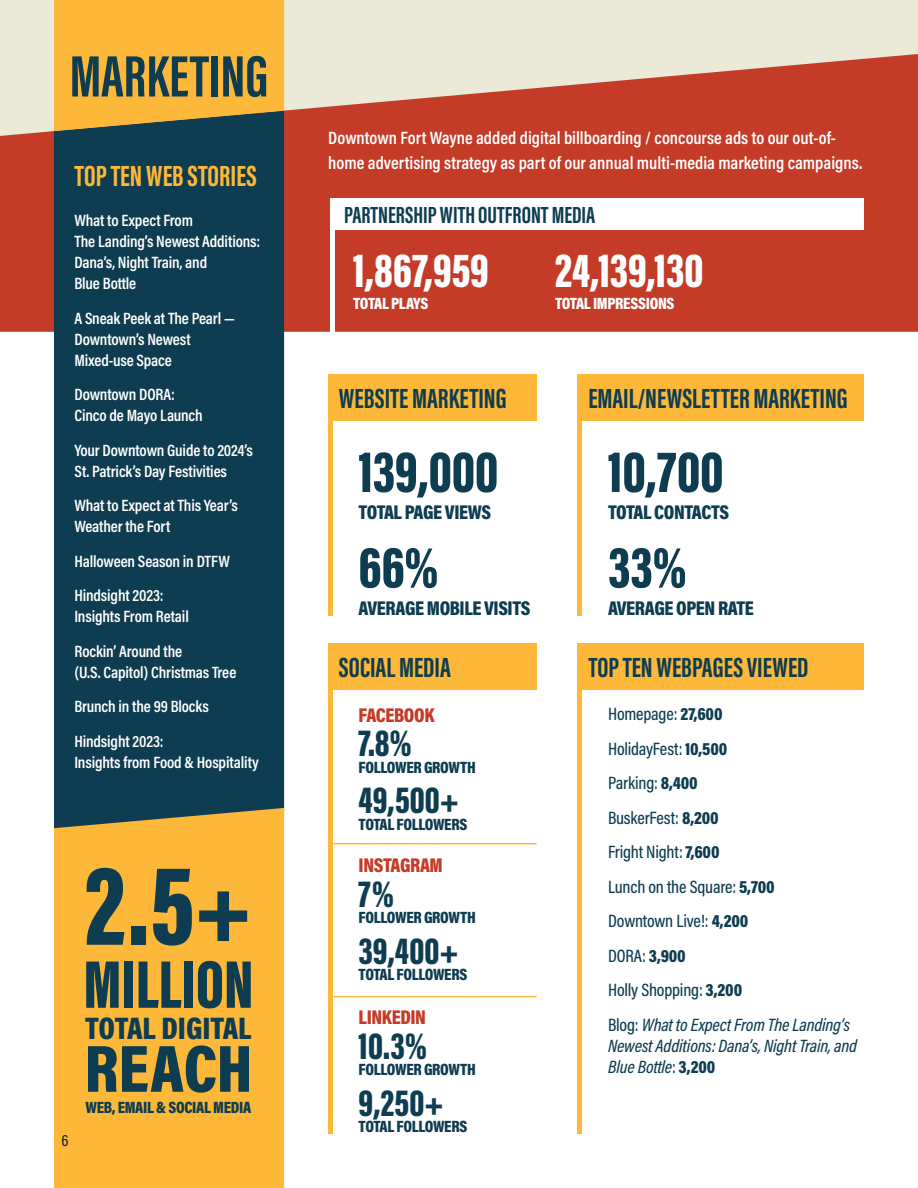
<style>
.page{position:relative;width:918px;height:1188px;background:#fff}
.page>*{position:absolute;margin:0;border:0;box-sizing:border-box;transform-origin:0 0}
.t1{font:900 117px "Acumin Pro Extra Cond";color:#0e3c50}
.t2{font:900 69.3px "Acumin Pro Extra Cond";color:#0e3c50}
.t3{font:900 67.5px "Acumin Pro Cond";color:#0e3c50}
.t4{font:900 60.3px "Acumin Pro Extra Cond";color:#0e3c50}
.t5{font:700 60px "Acumin Pro Extra Cond";color:#0e3c50}
.t6{font:900 49.5px "Acumin Pro Extra Cond";letter-spacing:-.005em;color:#fff}
.t7{font:900 39px "Acumin Pro Extra Cond";color:#0e3c50}
.t8{font:900 31.5px "Acumin Pro Cond";letter-spacing:-.005em;color:#0e3c50}
.t9{font:700 30px "Acumin Pro Extra Cond";color:#fdb839}
.t10{font:700 28.5px "Acumin Pro Extra Cond";color:#0e3c50}
.t11{font:700 24px "Acumin Pro Extra Cond";color:#0e3c50}
.t12{font:900 20.1px "Acumin Pro Cond";letter-spacing:-.02em;color:#0e3c50}
.t13{font:900 20.1px "Acumin Pro Cond";letter-spacing:-.02em;color:#c43b28}
.t14{font:500 18px "Acumin Pro Cond";letter-spacing:-.01em;color:#0e3c50}
.t15{font:600 18px/25.5px "Acumin Pro Cond";color:#fff}
.t16{font:italic 500 18px/21px "Acumin Pro Cond";letter-spacing:-.01em;color:#0e3c50}
.t17{font:600 16.5px/21px "Acumin Pro Cond";letter-spacing:-.01em;color:#fff}
.t18{font:900 16.5px "Acumin Pro Cond";letter-spacing:-.025em;color:#0e3c50}
.t19{font:900 16.5px "Acumin Pro Cond";letter-spacing:-.025em;color:#fff}
.t20{font:500 16.5px "Acumin Pro Cond";color:#231f20}
.s1{font-weight:900}
.s2{font-style:normal}
.s3{font-weight:900;font-style:normal}
</style>
<div class="page">
<div style="left:0;top:0;width:918px;height:191px;background:#ebead8"></div>
<svg style="left:0;top:54px;width:918px;height:278px;background:#c95441"></svg>
<div style="left:54px;top:131px;width:230px;height:677px;background:#0e3c50"></div>
<svg style="left:54px;top:0;width:230px;height:131px;background:#eaae3a"></svg>
<div style="left:54px;top:808px;width:230px;height:380px;background:#fdb839"></div>
<hr style="left:330px;top:199px;width:4px;height:133px;background:#fff">
<div style="left:330px;top:199px;width:534px;height:31px;background:#fff"></div>
<div style="left:329px;top:375px;width:208px;height:46px;background:#fdb839"></div>
<div style="left:328px;top:375px;width:5px;height:241px;background:#fdb839"></div>
<div style="left:579px;top:375px;width:285px;height:46px;background:#fdb839"></div>
<hr style="left:578px;top:375px;width:4px;height:241px;background:#fdb839">
<div style="left:329px;top:644px;width:208px;height:46px;background:#fdb839"></div>
<div style="left:328px;top:644px;width:5px;height:490px;background:#fdb839"></div>
<hr style="left:331px;top:843px;width:206px;height:1px;background:#fdb839">
<hr style="left:331px;top:996px;width:206px;height:1px;background:#fdb839">
<div style="left:579px;top:644px;width:285px;height:46px;background:#fdb839"></div>
<hr style="left:578px;top:644px;width:4px;height:490px;background:#fdb839">
<p class="t5" style="left:70px;top:39px;width:200px">MARKETING</p>
<p class="t9" style="left:75px;top:157px;width:184px">TOP TEN WEB STORIES</p>
<p class="t17" style="left:75px;top:210px;width:187px">What to Expect From<br>The Landing’s Newest Additions:<br>Dana’s, Night Train, and<br>Blue Bottle</p>
<p class="t17" style="left:75px;top:307px;width:162px">A Sneak Peek at The Pearl —<br>Downtown’s Newest<br>Mixed-use Space</p>
<p class="t17" style="left:75px;top:384px;width:130px">Downtown DORA:<br>Cinco de Mayo Launch</p>
<p class="t17" style="left:75px;top:439px;width:180px">Your Downtown Guide to 2024’s<br>St. Patrick’s Day Festivities</p>
<p class="t17" style="left:75px;top:495px;width:165px">What to Expect at This Year’s<br>Weather the Fort</p>
<p class="t17" style="left:75px;top:550px;width:157px">Halloween Season in DTFW</p>
<p class="t17" style="left:75px;top:585px;width:116px">Hindsight 2023:<br>Insights From Retail</p>
<p class="t17" style="left:75px;top:640px;width:163px">Rockin’ Around the<br>(U.S. Capitol) Christmas Tree</p>
<p class="t17" style="left:75px;top:696px;width:136px">Brunch in the 99 Blocks</p>
<p class="t17" style="left:75px;top:730px;width:186px">Hindsight 2023:<br>Insights from Food &amp; Hospitality</p>
<p class="t20" style="left:62px;top:1130px;width:9px">6</p>
<p class="t1" style="left:85px;top:834px;width:168px">2.5+</p>
<p class="t2" style="left:83px;top:942px;width:172px">MILLION</p>
<p class="t8" style="left:85px;top:1008px;width:168px">TOTAL DIGITAL</p>
<p class="t3" style="left:85px;top:1024px;width:169px">REACH</p>
<p class="t18" style="left:86px;top:1096px;width:167px">WEB, EMAIL &amp; SOCIAL MEDIA</p>
<p class="t15" style="left:328px;top:124px;width:535px">Downtown Fort Wayne added digital billboarding / concourse ads to our out-of&shy;home advertising strategy as part of our annual multi-media marketing campaigns.</p>
<p class="t11" style="left:344px;top:200px;width:253px">PARTNERSHIP WITH OUTFRONT MEDIA</p>
<p class="t6" style="left:555px;top:240px;width:150px">24,139,130</p>
<p class="t19" style="left:555px;top:293px;width:121px">TOTAL IMPRESSIONS</p>
<p class="t6" style="left:353px;top:240px;width:137px">1,867,959</p>
<p class="t19" style="left:353px;top:293px;width:77px">TOTAL PLAYS</p>
<p class="t10" style="left:339px;top:381px;width:169px">WEBSITE MARKETING</p>
<p class="t4" style="left:359px;top:435px;width:141px">139,000</p>
<p class="t12" style="left:359px;top:499px;width:134px">TOTAL PAGE VIEWS</p>
<p class="t4" style="left:359px;top:530px;width:81px">66%</p>
<p class="t12" style="left:359px;top:595px;width:173px">AVERAGE MOBILE VISITS</p>
<p class="t10" style="left:339px;top:650px;width:113px">SOCIAL MEDIA</p>
<p class="t13" style="left:359px;top:702px;width:77px">FACEBOOK</p>
<p class="t7" style="left:359px;top:719px;width:55px">7.8%</p>
<p class="t18" style="left:359px;top:756px;width:119px">FOLLOWER GROWTH</p>
<p class="t7" style="left:359px;top:776px;width:102px">49,500+</p>
<p class="t18" style="left:359px;top:813px;width:110px">TOTAL FOLLOWERS</p>
<p class="t13" style="left:359px;top:852px;width:86px">INSTAGRAM</p>
<p class="t7" style="left:359px;top:870px;width:37px">7%</p>
<p class="t18" style="left:359px;top:907px;width:119px">FOLLOWER GROWTH</p>
<p class="t7" style="left:359px;top:927px;width:102px">39,400+</p>
<p class="t18" style="left:359px;top:964px;width:110px">TOTAL FOLLOWERS</p>
<p class="t13" style="left:359px;top:1004px;width:69px">LINKEDIN</p>
<p class="t7" style="left:359px;top:1022px;width:70px">10.3%</p>
<p class="t18" style="left:359px;top:1059px;width:119px">FOLLOWER GROWTH</p>
<p class="t7" style="left:359px;top:1079px;width:86px">9,250+</p>
<p class="t18" style="left:359px;top:1116px;width:110px">TOTAL FOLLOWERS</p>
<p class="t10" style="left:588px;top:381px;width:261px">EMAIL/NEWSLETTER MARKETING</p>
<p class="t4" style="left:608px;top:435px;width:117px">10,700</p>
<p class="t12" style="left:608px;top:499px;width:123px">TOTAL CONTACTS</p>
<p class="t4" style="left:608px;top:530px;width:80px">33%</p>
<p class="t12" style="left:608px;top:595px;width:147px">AVERAGE OPEN RATE</p>
<p class="t10" style="left:588px;top:650px;width:222px">TOP TEN WEBPAGES VIEWED</p>
<p class="t14" style="left:608px;top:702px;width:116px">Homepage: <span class="s1">27,600</span></p>
<p class="t14" style="left:608px;top:737px;width:121px">HolidayFest: <span class="s1">10,500</span></p>
<p class="t14" style="left:608px;top:771px;width:91px">Parking: <span class="s1">8,400</span></p>
<p class="t14" style="left:608px;top:806px;width:112px">BuskerFest: <span class="s1">8,200</span></p>
<p class="t14" style="left:608px;top:840px;width:113px">Fright Night: <span class="s1">7,600</span></p>
<p class="t14" style="left:608px;top:875px;width:168px">Lunch on the Square: <span class="s1">5,700</span></p>
<p class="t14" style="left:608px;top:909px;width:142px">Downtown Live!: <span class="s1">4,200</span></p>
<p class="t14" style="left:608px;top:944px;width:79px">DORA: <span class="s1">3,900</span></p>
<p class="t14" style="left:608px;top:978px;width:136px">Holly Shopping: <span class="s1">3,200</span></p>
<p class="t16" style="left:608px;top:1014px;width:251px"><span class="s2">Blog:</span> What to Expect From The Landing’s<br>Newest Additions: Dana’s, Night Train, and<br>Blue Bottle<span class="s2">:</span> <span class="s3">3,200</span></p>
</div>
